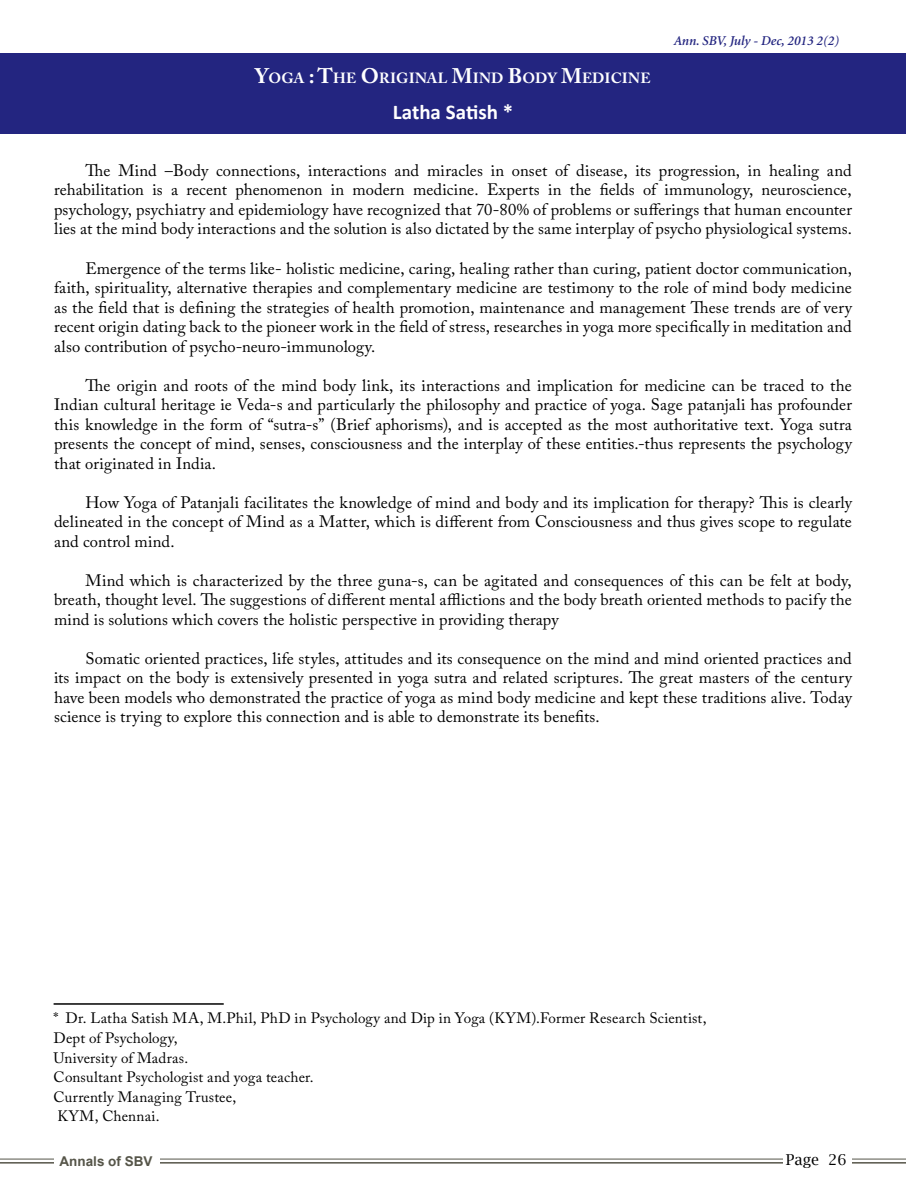
<style>
.page{position:relative;width:906px;height:1204px;background:#fff}
.page>*{position:absolute;margin:0;border:0;box-sizing:border-box;transform-origin:0 0}
.t1{font:700 21px "Calibri";color:#fff}
.t2{font:16.5px/19.5px "Adobe Caslon Pro";letter-spacing:.005em;color:#000;text-align:justify}
.t3{font:15px/19.5px "Adobe Caslon Pro";letter-spacing:.01em;color:#000}
.t4{font:15px "Lucida Bright";color:#000}
.t5{font:700 14.7px "Adobe Caslon Pro";letter-spacing:.005em;color:#fff}
.t6{font:italic 600 13.5px "Minion";color:#232580}
.t7{font:700 13.5px "Arial";color:#565549}
.s1{font-size:21px}
</style>
<div class="page">
<hr style="left:0;top:1158px;width:906px;height:1px;background:#565549">
<hr style="left:0;top:1161px;width:906px;height:2px;background:#565549">
<div style="left:782px;top:1149px;width:69px;height:21px;background:#fff"></div>
<div style="left:54px;top:1154px;width:105px;height:13px;background:#fff"></div>
<div style="left:0;top:54px;width:906px;height:80px;background:#232580"></div>
<hr style="left:54px;top:1003px;width:170px;height:1px;background:#000">
<p class="t5" style="left:255px;top:69px;width:396px"><span class="s1">Y</span>OGA <span class="s1">: T</span>HE <span class="s1">O</span>RIGINAL <span class="s1">M</span>IND <span class="s1">B</span>ODY <span class="s1">M</span>EDICINE</p>
<p class="t1" style="left:393px;top:99px;width:122px">Latha Satish *</p>
<p class="t6" style="left:673px;top:34px;width:167px">Ann. SBV, July - Dec, 2013 2(2)</p>
<p class="t2" style="left:54px;top:160px;width:799px;text-indent:31px">The Mind –Body connections, interactions and miracles in onset of disease, its progression, in healing and rehabilitation is a recent phenomenon in modern medicine. Experts in the fields of immunology, neuroscience, psychology, psychiatry and epidemiology have recognized that 70-80% of problems or sufferings that human encounter lies at the mind body interactions and the solution is also dictated by the same interplay of psycho physiological systems.</p>
<p class="t2" style="left:54px;top:258px;width:799px;text-indent:31px">Emergence of the terms like- holistic medicine, caring, healing rather than curing, patient doctor communication, faith, spirituality, alternative therapies and complementary medicine are testimony to the role of mind body medicine as the field that is defining the strategies of health promotion, maintenance and management These trends are of very recent origin dating back to the pioneer work in the field of stress, researches in yoga more specifically in meditation and also contribution of psycho-neuro-immunology.</p>
<p class="t2" style="left:54px;top:375px;width:799px;text-indent:31px">The origin and roots of the mind body link, its interactions and implication for medicine can be traced to the Indian cultural heritage ie Veda-s and particularly the philosophy and practice of yoga. Sage patanjali has profounder this knowledge in the form of “sutra-s” (Brief aphorisms), and is accepted as the most authoritative text. Yoga sutra presents the concept of mind, senses, consciousness and the interplay of these entities.-thus represents the psychology that originated in India.</p>
<p class="t2" style="left:54px;top:492px;width:799px;text-indent:31px">How Yoga of Patanjali facilitates the knowledge of mind and body and its implication for therapy? This is clearly delineated in the concept of Mind as a Matter, which is different from Consciousness and thus gives scope to regulate and control mind.</p>
<p class="t2" style="left:54px;top:570px;width:799px;text-indent:31px">Mind which is characterized by the three guna-s, can be agitated and consequences of this can be felt at body, breath, thought level. The suggestions of different mental afflictions and the body breath oriented methods to pacify the mind is solutions which covers the holistic perspective in providing therapy</p>
<p class="t2" style="left:54px;top:648px;width:799px;text-indent:31px">Somatic oriented practices, life styles, attitudes and its consequence on the mind and mind oriented practices and its impact on the body is extensively presented in yoga sutra and related scriptures. The great masters of the century have been models who demonstrated the practice of yoga as mind body medicine and kept these traditions alive. Today science is trying to explore this connection and is able to demonstrate its benefits.</p>
<p class="t3" style="left:54px;top:1008px;width:654px">* Dr. Latha Satish MA, M.Phil, PhD in Psychology and Dip in Yoga (KYM).Former Research Scientist, Dept of Psychology,<br>University of Madras.<br>Consultant Psychologist and yoga teacher.<br>Currently Managing Trustee,<br>KYM, Chennai.</p>
<p class="t7" style="left:60px;top:1151px;width:95px">Annals of SBV</p>
<p class="t4" style="left:786px;top:1151px;width:62px">Page 26</p>
</div>
